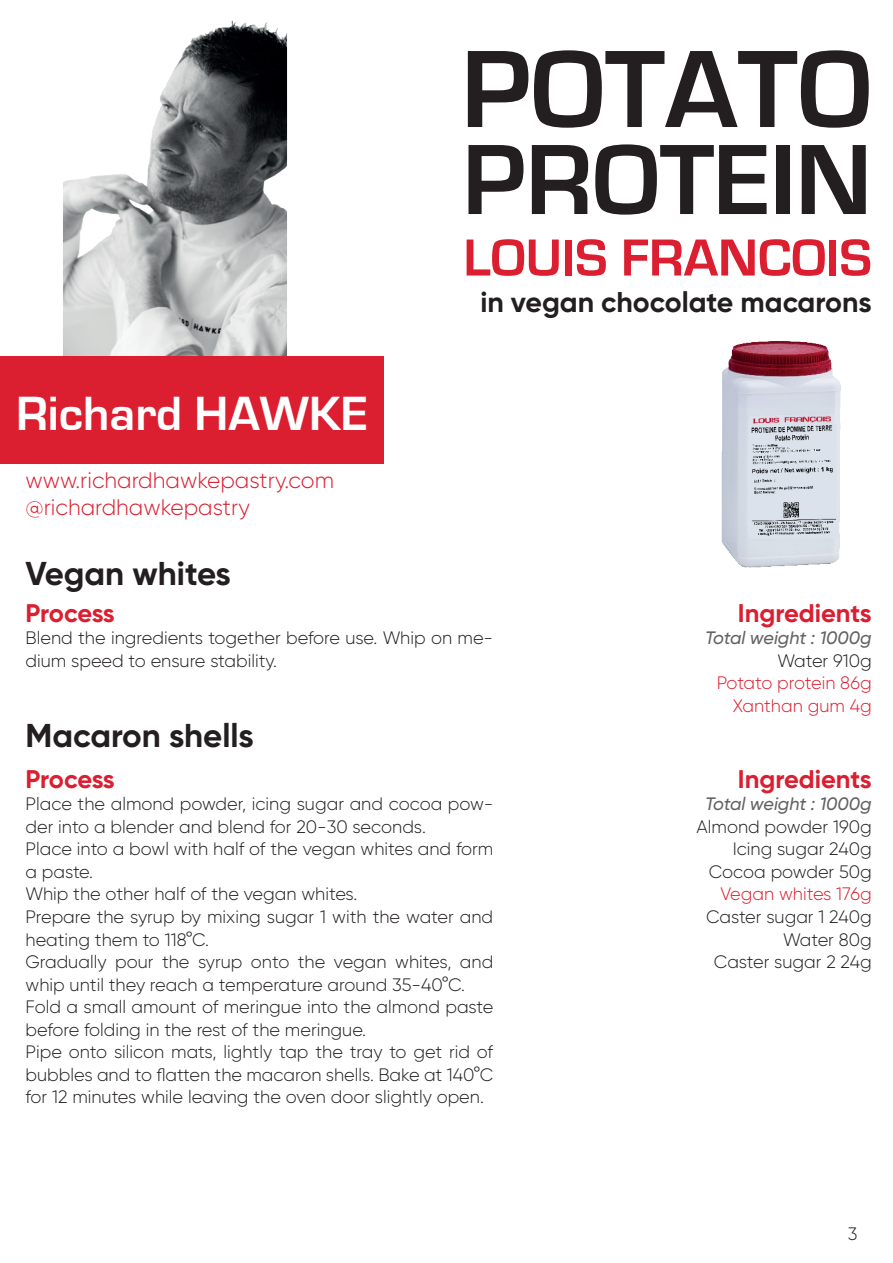
<style>
.page{position:relative;width:893px;height:1263px;background:#fff}
.page>*{position:absolute;margin:0;border:0;box-sizing:border-box;transform-origin:0 0}
.t1{font:700 114px "Eurostile";color:#231f20}
.t2{font:700 103.5px "Eurostile";color:#231f20}
.t3{font:700 54px "Eurostile";color:#db1e30}
.t4{font:700 49.5px "Eurostile";color:#fff}
.t5{font:700 33px "Gilroy";color:#231f20}
.t6{font:700 28.5px "Gilroy";color:#231f20}
.t7{font:700 25.5px "Gilroy";color:#db1e30}
.t8{font:300 22.5px/27px "Gilroy";color:#db1e30}
.t9{font:300 18px/22.5px "Gilroy";color:#231f20}
.t10{font:300 18px/22.5px "Gilroy";color:#db1e30;text-align:right}
.t11{font:italic 500 18px "Gilroy";color:#636366}
</style>
<div class="page">
<img style="left:721px;top:341px;width:120px;height:227px">
<img style="left:63px;top:20px;width:225px;height:336px">
<div style="left:0;top:356px;width:384px;height:107px;background:#db1e30"></div>
<h3 class="t4" style="left:16px;top:387px;width:353px">Richard HAWKE</h3>
<p class="t8" style="left:26px;top:466px;width:310px">www.richardhawkepastry.com @richardhawkepastry</p>
<h3 class="t5" style="left:26px;top:552px;width:207px">Vegan whites</h3>
<h1 class="t1" style="left:461px;top:27px;width:412px">POTATO</h1>
<h2 class="t2" style="left:462px;top:124px;width:411px">PROTEIN</h2>
<h3 class="t3" style="left:463px;top:228px;width:410px">LOUIS FRANCOIS</h3>
<h3 class="t6" style="left:480px;top:284px;width:393px">in vegan chocolate macarons</h3>
<h3 class="t7" style="left:26px;top:597px;width:91px">Process</h3>
<p class="t9" style="left:26px;top:627px;width:469px">Blend the ingredients together before use. Whip on me&shy;dium speed to ensure stability.</p>
<h3 class="t5" style="left:26px;top:715px;width:230px">Macaron shells</h3>
<h3 class="t7" style="left:26px;top:763px;width:91px">Process</h3>
<p class="t9" style="left:26px;top:793px;width:469px">Place the almond powder, icing sugar and cocoa pow&shy;der into a blender and blend for 20-30 seconds.<br>Place into a bowl with half of the vegan whites and form a paste.<br>Whip the other half of the vegan whites.<br>Prepare the syrup by mixing sugar 1 with the water and heating them to 118°C.<br>Gradually pour the syrup onto the vegan whites, and whip until they reach a temperature around 35-40°C.<br>Fold a small amount of meringue into the almond paste before folding in the rest of the meringue.<br>Pipe onto silicon mats, lightly tap the tray to get rid of bubbles and to flatten the macaron shells. Bake at 140°C for 12 minutes while leaving the oven door slightly open.</p>
<h3 class="t7" style="left:738px;top:597px;width:135px">Ingredients</h3>
<p class="t11" style="left:705px;top:627px;width:168px">Total weight : 1000g</p>
<p class="t9" style="left:777px;top:649px;width:96px">Water 910g</p>
<p class="t10" style="left:717px;top:672px;width:157px">Potato protein 86g<br>Xanthan gum 4g</p>
<h3 class="t7" style="left:738px;top:763px;width:135px">Ingredients</h3>
<p class="t11" style="left:705px;top:793px;width:168px">Total weight : 1000g</p>
<p class="t9" style="left:697px;top:815px;width:177px;text-align:right">Almond powder 190g<br>Icing sugar 240g<br>Cocoa powder 50g</p>
<p class="t10" style="left:720px;top:883px;width:153px">Vegan whites 176g</p>
<p class="t9" style="left:706px;top:905px;width:167px;text-align:right">Caster sugar 1 240g<br>Water 80g<br>Caster sugar 2 24g</p>
<p class="t9" style="left:848px;top:1222px;width:11px">3</p>
</div>
